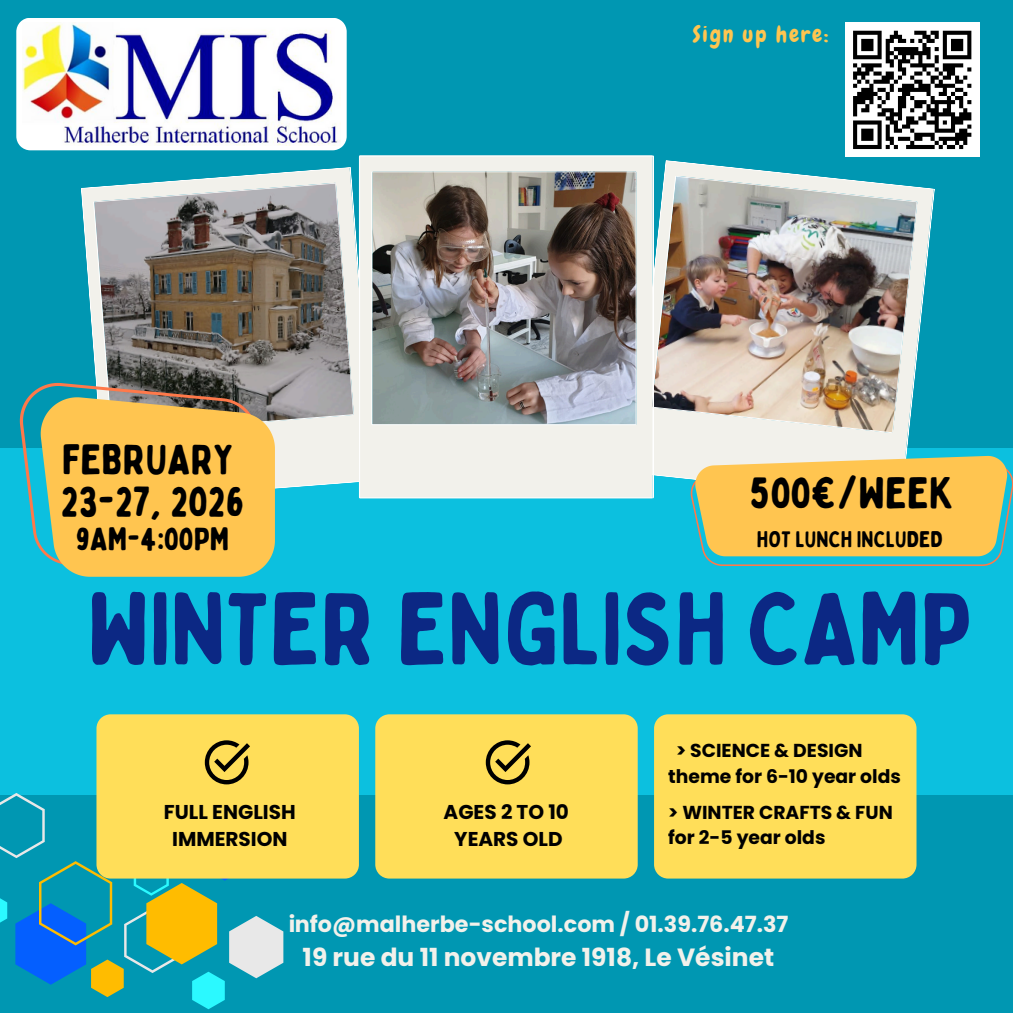
<style>
.page{position:relative;width:1013px;height:1013px;background:#fff}
.page>*{position:absolute;margin:0;border:0;box-sizing:border-box;transform-origin:0 0}
.t1{font:101.88px "Bobby Jones Soft";color:#0c2884}
.t2{font:43.88px "Bobby Jones Soft";color:#000}
.t3{font:42.12px/41.2px "Bobby Jones Soft";color:#000}
.t4{font:32.12px "Bobby Jones Soft";color:#000}
.t5{font:700 24.88px "Poppins";color:#f2f1eb}
.t6{font:22.62px "Bobby Jones Soft";color:#000}
.t7{font:22.38px "Chewy";letter-spacing:.085em;color:#ffc550}
.t8{font:700 22.25px "Poppins";color:#f2f1eb}
.t9{font:700 20px/27.2px "Poppins";color:#000;text-align:center}
.t10{font:700 18.75px/25.6px "Poppins";color:#000}
</style>
<div class="page">
<div style="left:0;top:0;width:1012px;height:1012px;background:#0097b2"></div>
<div style="left:0;top:448px;width:1012px;height:346px;background:#0cc0df"></div>
<svg style="left:81px;top:167px;width:278px;height:313px;background:#8c928f"></svg>
<svg style="left:0;top:793px;width:283px;height:216px"></svg>
<img style="left:650px;top:160px;width:285px;height:339px">
<img style="left:359px;top:155px;width:295px;height:343px">
<div style="left:96px;top:714px;width:263px;height:164px;background:#ffde59"></div>
<div style="left:375px;top:714px;width:262px;height:164px;background:#ffde59"></div>
<div style="left:654px;top:714px;width:262px;height:164px;background:#ffde59"></div>
<svg style="left:205px;top:740px;width:45px;height:44px"></svg>
<svg style="left:486px;top:740px;width:45px;height:44px"></svg>
<div style="left:16px;top:18px;width:331px;height:132px;background:#fff"></div>
<img style="left:23px;top:23px;width:318px;height:122px">
<svg style="left:20px;top:383px;width:237px;height:168px"></svg>
<svg style="left:41px;top:397px;width:234px;height:179px;background:#edbf57"></svg>
<svg style="left:690px;top:456px;width:322px;height:110px;background:#dec469"></svg>
<div style="left:844px;top:23px;width:135px;height:134px;background:#fff"></div>
<svg style="left:853px;top:30px;width:119px;height:120px"></svg>
<h2 class="t3" style="left:61px;top:440px;width:185px">FEBRUARY<br>23-27, 2026</h2>
<h2 class="t4" style="left:76px;top:519px;width:155px">9AM-4:00PM</h2>
<h5 class="t7" style="left:693px;top:20px;width:137px">Sign up here:</h5>
<h3 class="t2" style="left:749px;top:465px;width:206px">500€/WEEK</h3>
<h3 class="t6" style="left:757px;top:525px;width:187px">HOT LUNCH INCLUDED</h3>
<h1 class="t1" style="left:88px;top:565px;width:885px">WINTER ENGLISH CAMP</h1>
<h6 class="t9" style="left:164px;top:798px;width:133px">FULL ENGLISH<br>IMMERSION</h6>
<h6 class="t9" style="left:443px;top:798px;width:127px">AGES 2 TO 10<br>YEARS OLD</h6>
<p class="t10" style="left:668px;top:737px;width:234px;text-indent:8px">&gt; SCIENCE &amp; DESIGN theme for 6-10 year olds</p>
<p class="t10" style="left:668px;top:799px;width:226px">&gt; WINTER CRAFTS &amp; FUN for 2-5 year olds</p>
<p class="t8" style="left:288px;top:908px;width:501px">info@malherbe-school.com / 01.39.76.47.37</p>
<h3 class="t5" style="left:303px;top:939px;width:473px">19 rue du 11 novembre 1918, Le Vésinet</h3>
</div>
